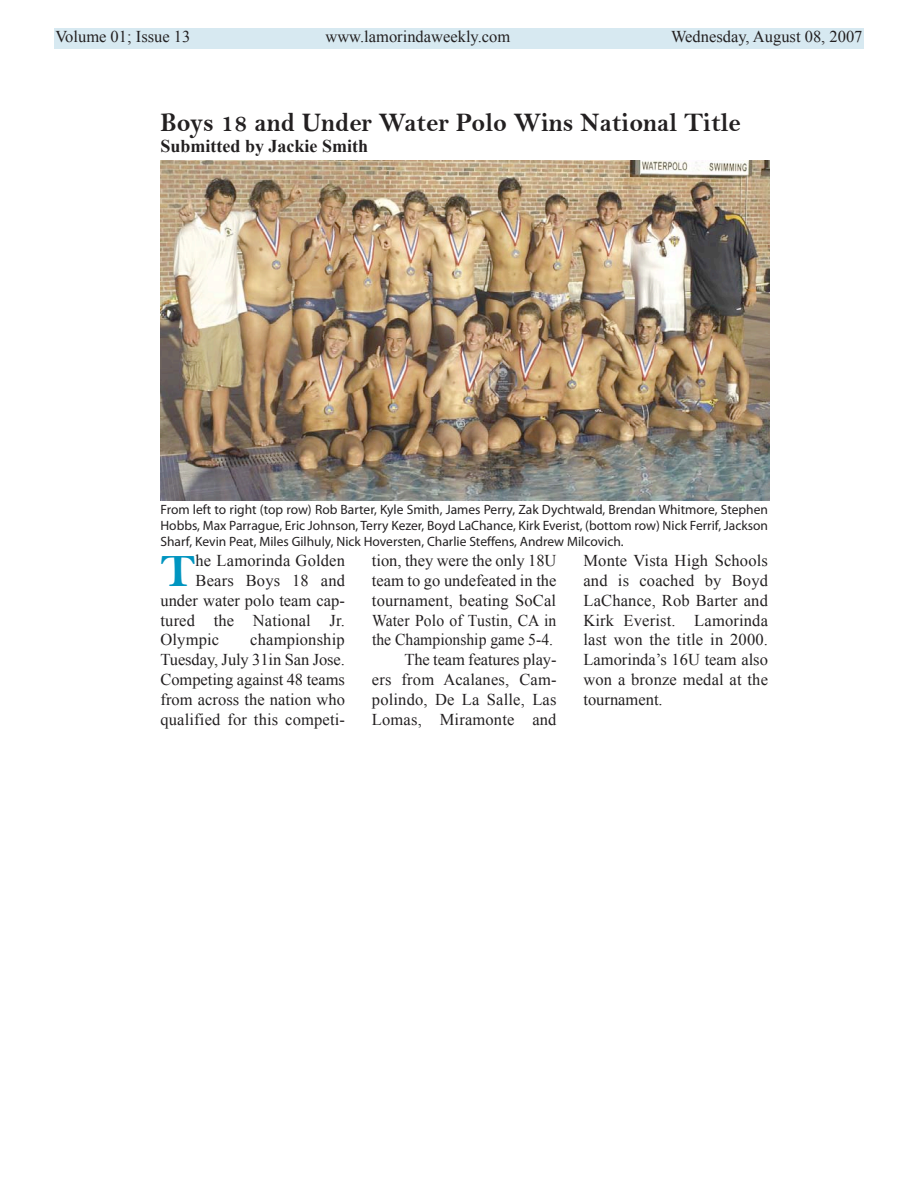
<style>
.page{position:relative;width:918px;height:1188px;background:#fff}
.page>*{position:absolute;margin:0;border:0;box-sizing:border-box;transform-origin:0 0}
.t1{font:46.8px "Bell MT Bold";color:#0095c0}
.t2{font:27px "Bell MT Bold";color:#232021;scale:.95 1}
.t3{font:700 18px "Times New Roman";color:#232021}
.t4{font:16.5px/19.8px "Times New Roman";color:#232021;text-align:justify}
.t5{font:13.5px/16.2px "Myriad Pro";color:#232021;text-align:justify}
</style>
<div class="page">
<div style="left:626px;top:28px;width:238px;height:21px;background:#d7e9f1"></div>
<div style="left:54px;top:28px;width:574px;height:21px;background:#d7e9f1"></div>
<img style="left:160px;top:160px;width:610px;height:341px">
<p class="t4" style="left:55px;top:27px;width:136px">Volume 01; Issue 13</p>
<p class="t4" style="left:326px;top:27px;width:186px">www.lamorindaweekly.com</p>
<p class="t4" style="left:671px;top:27px;width:193px">Wednesday, August 08, 2007</p>
<h2 class="t2" style="left:161px;top:109px;width:612px">Boys 18 and Under Water Polo Wins National Title</h2>
<p class="t3" style="left:160px;top:136px;width:209px">Submitted by Jackie Smith</p>
<p class="t5" style="left:160px;top:502px;width:609px">From left to right (top row) Rob Barter, Kyle Smith, James Perry, Zak Dychtwald, Brendan Whitmore, Stephen Hobbs, Max Parrague, Eric Johnson, Terry Kezer, Boyd LaChance, Kirk Everist, (bottom row) Nick Ferrif, Jackson Sharf, Kevin Peat, Miles Gilhuly, Nick Hoversten, Charlie Steffens, Andrew Milcovich.</p>
<h1 class="t1" style="left:160px;top:547px;width:37px">T</h1>
<p class="t4" style="left:196px;top:551px;width:151px">he Lamorinda Golden</p>
<p class="t4" style="left:372px;top:551px;width:186px;text-align:right">tion, they were the only 18U team to go undefeated in the tournament, beating SoCal<br>Water Polo of Tustin, CA in the Championship game 5-4.<br>The team features play-<br>ers from Acalanes, Cam&shy;polindo, De La Salle, Las<br>Lomas, Miramonte and</p>
<p class="t4" style="left:583px;top:551px;width:186px">Monte Vista High Schools and is coached by Boyd LaChance, Rob Barter and Kirk Everist. Lamorinda last won the title in 2000.<br>Lamorinda’s 16U team also won a bronze medal at the tournament.</p>
<p class="t4" style="left:196px;top:571px;width:151px">Bears Boys 18 and</p>
<p class="t4" style="left:160px;top:590px;width:186px">under water polo team cap-</p>
<p class="t4" style="left:160px;top:610px;width:186px">tured the National Jr.</p>
<p class="t4" style="left:160px;top:630px;width:60px">Olympic</p>
<p class="t4" style="left:160px;top:630px;width:186px;text-indent:90px">championship Tuesday, July 31in San Jose.<br>Competing against 48 teams from across the nation who qualified for this competi-</p>
</div>
